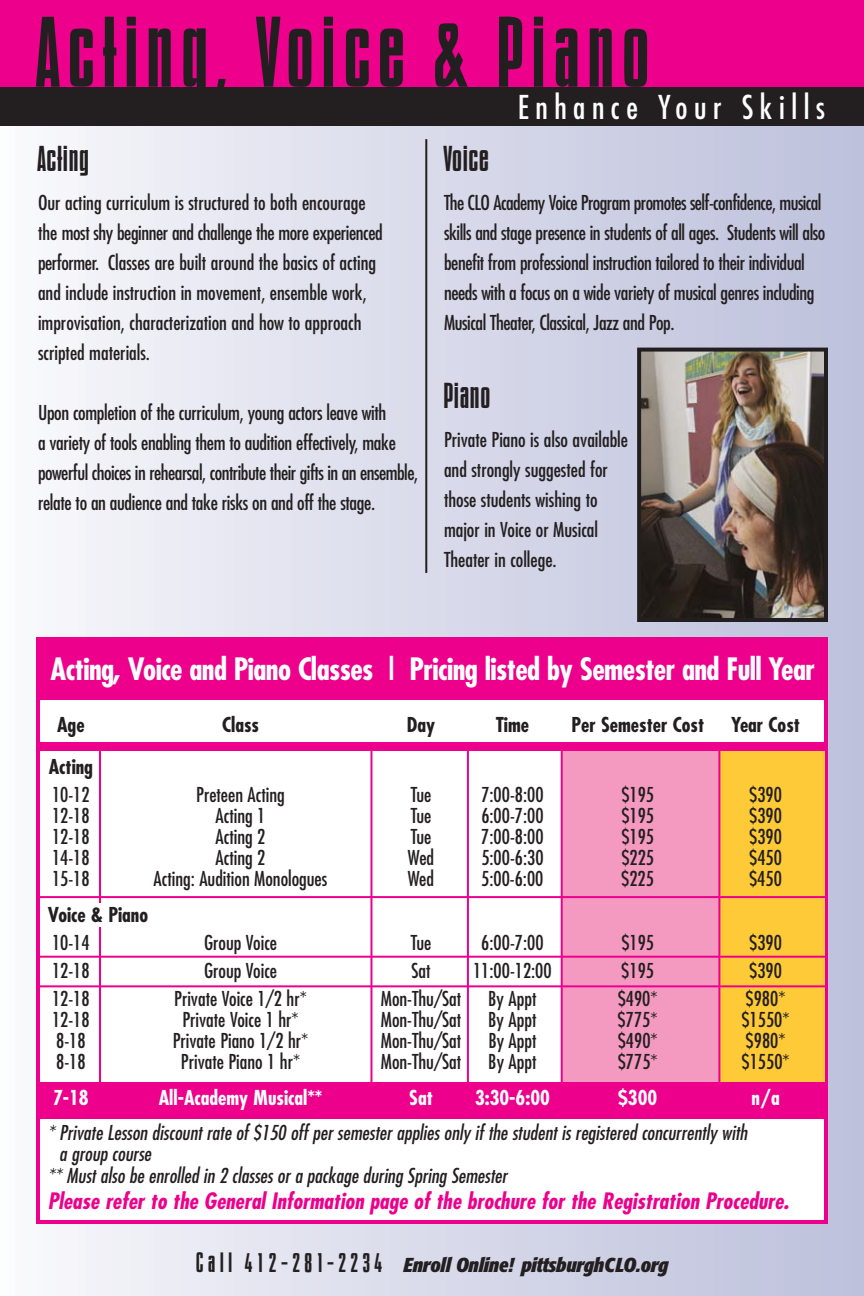
<style>
.page{position:relative;width:864px;height:1296px;background:#fff}
.page>*{position:absolute;margin:0;border:0;box-sizing:border-box;transform-origin:0 0}
.t1{font:700 100px "Bisteck";letter-spacing:.055em;color:#231f20}
.t2{font:700 36px "Bisteck";color:#231f20}
.t3{font:condensed 32px "Futura";letter-spacing:.205em;color:#fff}
.t4{font:700 condensed 30px "Futura";letter-spacing:-.02em;color:#fff}
.t5{font:italic 700 condensed 22px "Futura";color:#ec008c}
.t6{font:condensed 20px/30px "Futura";color:#231f20}
.t7{font:condensed 20px/30px "Futura";letter-spacing:-.02em;color:#231f20}
.t8{font:italic condensed 20px "Futura";color:#231f20}
.t9{font:700 condensed 20px "Futura";color:#231f20}
.t10{font:italic 700 condensed 20px "Formata";letter-spacing:-.015em;color:#231f20}
.t11{font:700 condensed 20px "Futura";color:#fff}
.s1{font-family:"Bisteck";font-style:normal;font-stretch:normal;font-size:28px}
</style>
<div class="page">
<div style="left:0;top:0;width:864px;height:1296px;background:linear-gradient(to right,#f8f6fa,#bdbdda)"></div>
<div style="left:0;top:0;width:864px;height:126px;background:#231f20"></div>
<div style="left:0;top:0;width:864px;height:86px;background:#ec008c"></div>
<img style="left:642px;top:353px;width:181px;height:264px">
<div style="left:637px;top:348px;width:191px;height:274px;border:4px solid #231f20"></div>
<hr style="left:425px;top:139px;width:2px;height:434px;background:#231f20">
<div style="left:40px;top:656px;width:784px;height:564px;background:#fff"></div>
<div style="left:562px;top:746px;width:157px;height:337px;background:#f49ac1"></div>
<div style="left:721px;top:747px;width:104px;height:336px;background:#ffca38"></div>
<div style="left:36px;top:638px;width:792px;height:62px;background:#ec008c"></div>
<hr style="left:99px;top:742px;width:2px;height:341px;background:#ec008c">
<hr style="left:370px;top:742px;width:2px;height:347px;background:#ec008c">
<hr style="left:467px;top:742px;width:2px;height:347px;background:#ec008c">
<hr style="left:561px;top:742px;width:2px;height:343px;background:#ec008c">
<hr style="left:36px;top:896px;width:792px;height:2px;background:#ec008c">
<div style="left:36px;top:742px;width:792px;height:8px;background:#ec008c"></div>
<hr style="left:718px;top:742px;width:2px;height:347px;background:#ec008c">
<hr style="left:36px;top:985px;width:792px;height:2px;background:#ec008c">
<div style="left:36px;top:1082px;width:792px;height:36px;background:#ec008c"></div>
<hr style="left:36px;top:956px;width:792px;height:2px;background:#ec008c">
<div style="left:91px;top:903px;width:18px;height:24px;background:#fff"></div>
<h1 class="t1" style="left:38px;top:17px;width:617px">Acting, Voice &amp; Piano</h1>
<h3 class="t3" style="left:518px;top:93px;width:309px">Enhance Your Skills</h3>
<h2 class="t2" style="left:38px;top:146px;width:54px">Acting</h2>
<p class="t6" style="left:38px;top:189px;width:346px">Our acting curriculum is structured to both encourage the most shy beginner and challenge the more experienced performer. Classes are built around the basics of acting and include instruction in movement, ensemble work, improvisation, characterization and how to approach scripted materials.</p>
<p class="t6" style="left:38px;top:399px;width:382px">Upon completion of the curriculum, young actors leave with<br>a variety of tools enabling them to audition effectively, make powerful choices in rehearsal, contribute their gifts in an ensemble, relate to an audience and take risks on and off the stage.</p>
<h2 class="t2" style="left:444px;top:146px;width:48px">Voice</h2>
<p class="t7" style="left:444px;top:189px;width:383px">The CLO Academy Voice Program promotes self-confidence, musical skills and stage presence in students of all ages. Students will also benefit from professional instruction tailored to their individual needs with a focus on a wide variety of musical genres including Musical Theater, Classical, Jazz and Pop.</p>
<h2 class="t2" style="left:444px;top:383px;width:49px">Piano</h2>
<p class="t6" style="left:444px;top:426px;width:186px">Private Piano is also available and strongly suggested for those students wishing to major in Voice or Musical<br>Theater in college.</p>
<h3 class="t4" style="left:51px;top:655px;width:766px">Acting, Voice and Piano Classes | Pricing listed by Semester and Full Year</h3>
<p class="t9" style="left:57px;top:716px;width:29px">Age</p>
<p class="t9" style="left:222px;top:716px;width:38px">Class</p>
<p class="t9" style="left:407px;top:716px;width:30px">Day</p>
<p class="t9" style="left:496px;top:716px;width:35px">Time</p>
<p class="t9" style="left:571px;top:716px;width:134px">Per Semester Cost</p>
<p class="t9" style="left:731px;top:716px;width:70px">Year Cost</p>
<p class="t9" style="left:49px;top:758px;width:46px">Acting</p>
<p class="t6" style="left:52px;top:782px;width:39px">10-12</p>
<p class="t6" style="left:196px;top:782px;width:90px">Preteen Acting</p>
<p class="t6" style="left:411px;top:782px;width:22px">Tue</p>
<p class="t6" style="left:481px;top:782px;width:64px">7:00-8:00</p>
<p class="t6" style="left:621px;top:782px;width:34px">$195</p>
<p class="t6" style="left:749px;top:782px;width:34px">$390</p>
<p class="t6" style="left:52px;top:803px;width:39px">12-18</p>
<p class="t6" style="left:216px;top:803px;width:51px">Acting 1</p>
<p class="t6" style="left:411px;top:803px;width:22px">Tue</p>
<p class="t6" style="left:481px;top:803px;width:64px">6:00-7:00</p>
<p class="t6" style="left:621px;top:803px;width:34px">$195</p>
<p class="t6" style="left:749px;top:803px;width:34px">$390</p>
<p class="t6" style="left:52px;top:824px;width:39px">12-18</p>
<p class="t6" style="left:216px;top:824px;width:51px">Acting 2</p>
<p class="t6" style="left:411px;top:824px;width:22px">Tue</p>
<p class="t6" style="left:481px;top:824px;width:64px">7:00-8:00</p>
<p class="t6" style="left:621px;top:824px;width:34px">$195</p>
<p class="t6" style="left:749px;top:824px;width:34px">$390</p>
<p class="t6" style="left:52px;top:845px;width:39px">14-18</p>
<p class="t6" style="left:216px;top:845px;width:51px">Acting 2</p>
<p class="t6" style="left:408px;top:845px;width:28px">Wed</p>
<p class="t6" style="left:481px;top:845px;width:64px">5:00-6:30</p>
<p class="t6" style="left:621px;top:845px;width:34px">$225</p>
<p class="t6" style="left:749px;top:845px;width:34px">$450</p>
<p class="t6" style="left:52px;top:866px;width:39px">15-18</p>
<p class="t6" style="left:154px;top:866px;width:175px">Acting: Audition Monologues</p>
<p class="t6" style="left:408px;top:866px;width:28px">Wed</p>
<p class="t6" style="left:481px;top:866px;width:64px">5:00-6:00</p>
<p class="t6" style="left:621px;top:866px;width:34px">$225</p>
<p class="t6" style="left:749px;top:866px;width:34px">$450</p>
<p class="t9" style="left:48px;top:906px;width:102px">Voice &amp; Piano</p>
<p class="t6" style="left:52px;top:929px;width:39px">10-14</p>
<p class="t6" style="left:204px;top:929px;width:75px">Group Voice</p>
<p class="t6" style="left:411px;top:929px;width:22px">Tue</p>
<p class="t6" style="left:481px;top:929px;width:64px">6:00-7:00</p>
<p class="t6" style="left:621px;top:929px;width:34px">$195</p>
<p class="t6" style="left:749px;top:929px;width:34px">$390</p>
<p class="t6" style="left:52px;top:957px;width:39px">12-18</p>
<p class="t6" style="left:204px;top:957px;width:75px">Group Voice</p>
<p class="t6" style="left:411px;top:957px;width:21px">Sat</p>
<p class="t6" style="left:473px;top:957px;width:80px">11:00-12:00</p>
<p class="t6" style="left:621px;top:957px;width:34px">$195</p>
<p class="t6" style="left:749px;top:957px;width:34px">$390</p>
<p class="t6" style="left:52px;top:986px;width:39px">12-18</p>
<p class="t6" style="left:174px;top:986px;width:134px">Private Voice 1/2 hr*</p>
<p class="t6" style="left:381px;top:986px;width:82px">Mon-Thu/Sat</p>
<p class="t6" style="left:488px;top:986px;width:50px">By Appt</p>
<p class="t6" style="left:618px;top:986px;width:41px">$490*</p>
<p class="t6" style="left:746px;top:986px;width:41px">$980*</p>
<p class="t6" style="left:52px;top:1007px;width:39px">12-18</p>
<p class="t6" style="left:182px;top:1007px;width:118px">Private Voice 1 hr*</p>
<p class="t6" style="left:381px;top:1007px;width:82px">Mon-Thu/Sat</p>
<p class="t6" style="left:488px;top:1007px;width:50px">By Appt</p>
<p class="t6" style="left:618px;top:1007px;width:41px">$775*</p>
<p class="t6" style="left:741px;top:1007px;width:50px">$1550*</p>
<p class="t6" style="left:56px;top:1028px;width:31px">8-18</p>
<p class="t6" style="left:173px;top:1028px;width:137px">Private Piano 1/2 hr*</p>
<p class="t6" style="left:381px;top:1028px;width:82px">Mon-Thu/Sat</p>
<p class="t6" style="left:488px;top:1028px;width:50px">By Appt</p>
<p class="t6" style="left:618px;top:1028px;width:41px">$490*</p>
<p class="t6" style="left:746px;top:1028px;width:41px">$980*</p>
<p class="t6" style="left:56px;top:1049px;width:31px">8-18</p>
<p class="t6" style="left:181px;top:1049px;width:121px">Private Piano 1 hr*</p>
<p class="t6" style="left:381px;top:1049px;width:82px">Mon-Thu/Sat</p>
<p class="t6" style="left:488px;top:1049px;width:50px">By Appt</p>
<p class="t6" style="left:618px;top:1049px;width:41px">$775*</p>
<p class="t6" style="left:742px;top:1049px;width:50px">$1550*</p>
<p class="t11" style="left:53px;top:1089px;width:37px">7-18</p>
<p class="t11" style="left:159px;top:1089px;width:165px">All-Academy Musical**</p>
<p class="t11" style="left:409px;top:1089px;width:25px">Sat</p>
<p class="t11" style="left:475px;top:1089px;width:76px">3:30-6:00</p>
<p class="t11" style="left:618px;top:1089px;width:41px">$300</p>
<p class="t11" style="left:752px;top:1089px;width:30px">n/a</p>
<p class="t8" style="left:48px;top:1124px;width:704px">* Private Lesson discount rate of $150 off per semester applies only if the student is registered concurrently with</p>
<p class="t8" style="left:59px;top:1145px;width:97px">a group course</p>
<p class="t8" style="left:48px;top:1167px;width:464px">** Must also be enrolled in 2 classes or a package during Spring Semester</p>
<p class="t5" style="left:48px;top:1192px;width:746px">Please refer to the General Information page of the brochure for the Registration Procedure.</p>
<p class="t10" style="left:196px;top:1257px;width:473px"><span class="s1">C a l l 4 1 2 - 2 8 1- 2 2 3 4</span> Enroll Online! pittsburghCLO.org</p>
</div>
